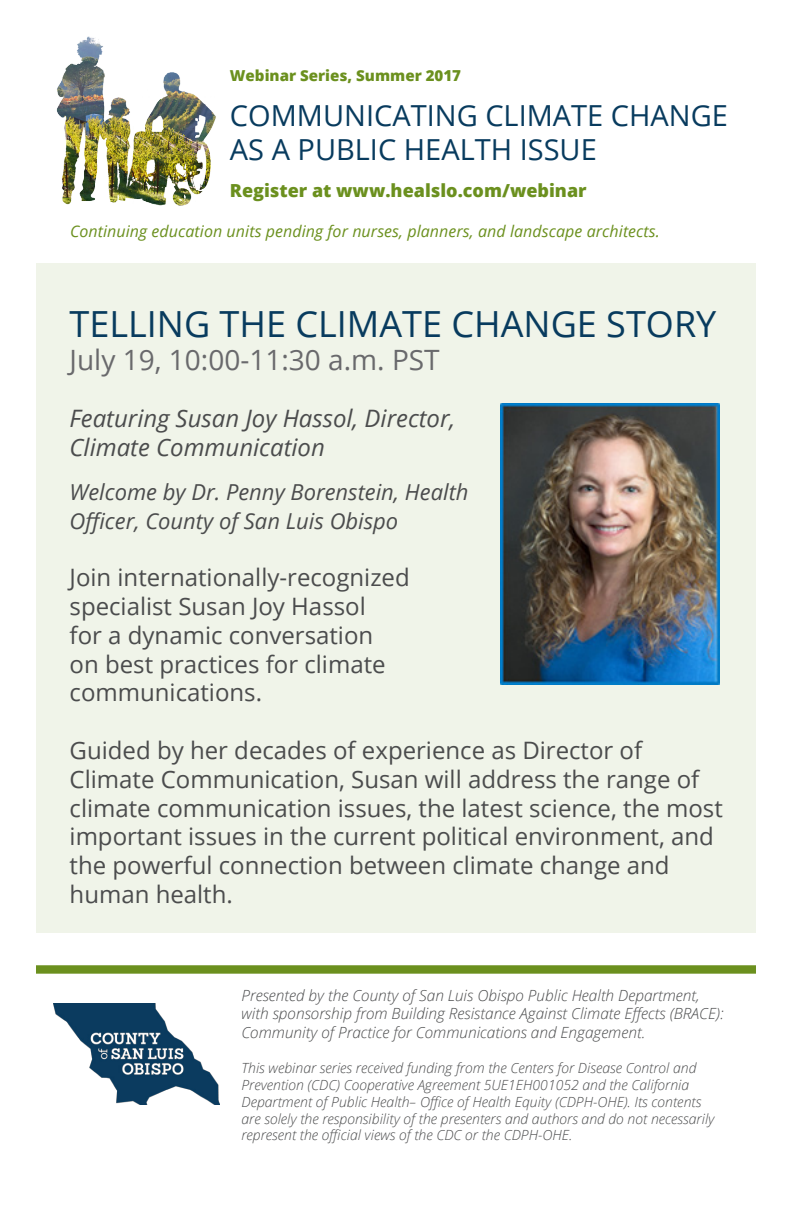
<style>
.page{position:relative;width:792px;height:1224px;background:#fff}
.page>*{position:absolute;margin:0;border:0;box-sizing:border-box;transform-origin:0 0}
.t1{font:36px "Open Sans";color:#083b5e}
.t2{font:29px/34.8px "Open Sans";color:#083b5e}
.t3{font:28px "Open Sans";color:#69696c}
.t4{font:24px/28.8px "Open Sans";color:#4b4c4d}
.t5{font:italic 24px "Open Sans";color:#4b4c4d}
.t6{font:italic 22px/28.8px "Open Sans";color:#4b4c4d}
.t7{font:800 18px "Open Sans";color:#6b901e}
.t8{font:italic 16px "Open Sans";letter-spacing:.005em;color:#6b901e}
.t9{font:italic 300 15.4px/18.4px "Open Sans";color:#4b4c4d}
.t10{font:800 15.2px "Open Sans";color:#6b901e}
.t11{font:italic 300 14px/16.8px "Open Sans";color:#4b4c4d}
</style>
<div class="page">
<div style="left:36px;top:263px;width:720px;height:670px;background:#f0f4e9"></div>
<img style="left:501px;top:404px;width:219px;height:281px">
<div style="left:36px;top:965px;width:720px;height:9px;background:#6b901e"></div>
<img style="left:53px;top:1004px;width:166px;height:100px">
<img style="left:56px;top:36px;width:160px;height:170px">
<p class="t10" style="left:230px;top:64px;width:233px">Webinar Series, Summer 2017</p>
<p class="t2" style="left:230px;top:97px;width:500px">COMMUNICATING CLIMATE CHANGE<br>AS A PUBLIC HEALTH ISSUE</p>
<p class="t7" style="left:230px;top:176px;width:358px">Register at www.healslo.com/webinar</p>
<p class="t8" style="left:70px;top:220px;width:591px">Continuing education units pending for nurses, planners, and landscape architects.</p>
<p class="t1" style="left:70px;top:299px;width:648px">TELLING THE CLIMATE CHANGE STORY</p>
<p class="t3" style="left:70px;top:341px;width:372px">July 19, 10:00-11:30 a.m. PST</p>
<p class="t5" style="left:70px;top:402px;width:387px">Featuring Susan Joy Hassol, Director,</p>
<p class="t5" style="left:70px;top:431px;width:257px">Climate Communication</p>
<p class="t6" style="left:70px;top:477px;width:400px">Welcome by Dr. Penny Borenstein, Health<br>Officer, County of San Luis Obispo</p>
<p class="t4" style="left:70px;top:563px;width:342px">Join internationally-recognized specialist Susan Joy Hassol</p>
<p class="t4" style="left:70px;top:620px;width:318px">for a dynamic conversation on best practices for climate</p>
<p class="t4" style="left:70px;top:678px;width:194px">communications.</p>
<p class="t4" style="left:70px;top:735px;width:631px">Guided by her decades of experience as Director of<br>Climate Communication, Susan will address the range of</p>
<p class="t4" style="left:70px;top:793px;width:655px">climate communication issues, the latest science, the most important issues in the current political environment, and</p>
<p class="t4" style="left:70px;top:851px;width:602px">the powerful connection between climate change and human health.</p>
<p class="t9" style="left:241px;top:986px;width:484px">Presented by the County of San Luis Obispo Public Health Department, with sponsorship from Building Resistance Against Climate Effects (BRACE):<br>Community of Practice for Communications and Engagement.</p>
<p class="t11" style="left:241px;top:1059px;width:457px">This webinar series received funding from the Centers for Disease Control and<br>Prevention (CDC) Cooperative Agreement 5UE1EH001052 and the California</p>
<p class="t11" style="left:241px;top:1093px;width:475px">Department of Public Health– Office of Health Equity (CDPH-OHE). Its contents are solely the responsibility of the presenters and authors and do not necessarily</p>
<p class="t11" style="left:241px;top:1126px;width:332px">represent the official views of the CDC or the CDPH-OHE.</p>
</div>
